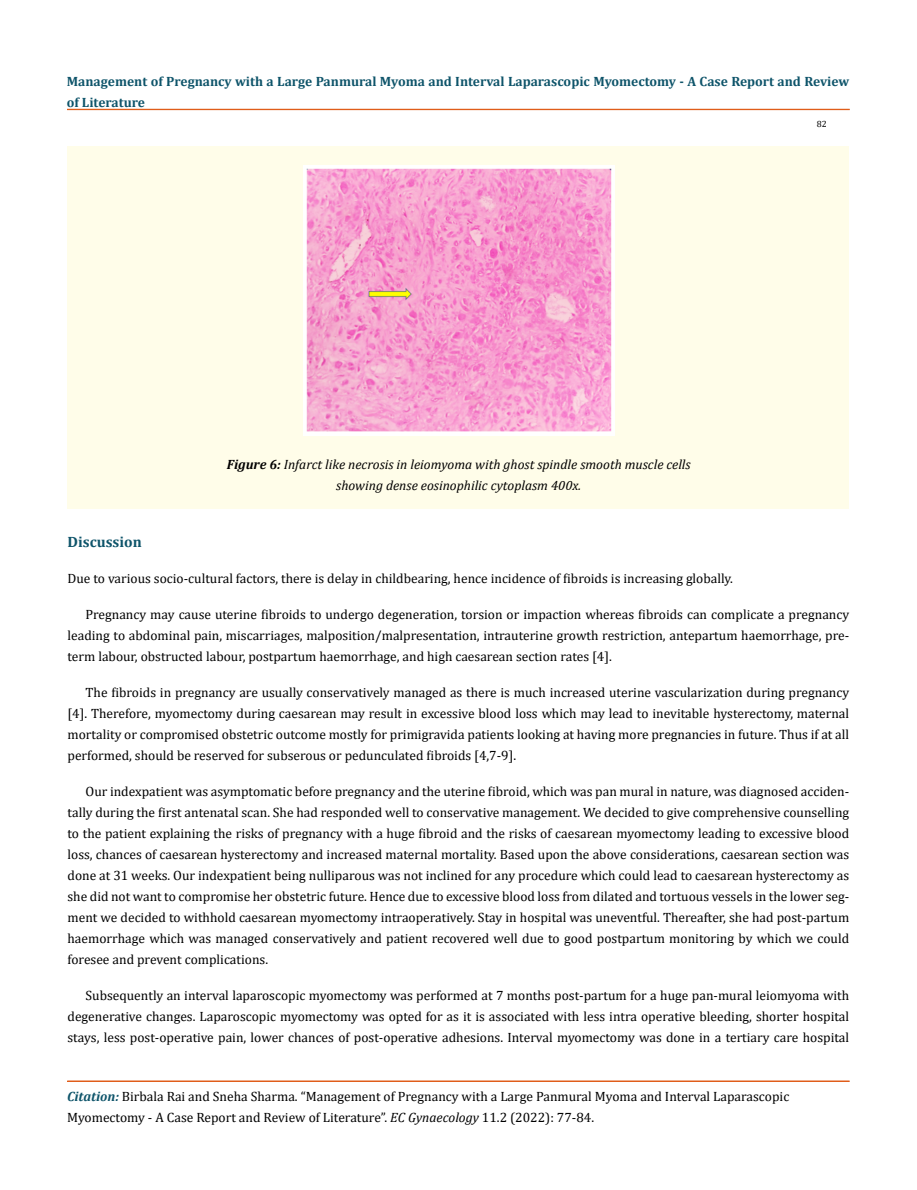
<style>
.page{position:relative;width:917px;height:1190px;background:#fff}
.page>*{position:absolute;margin:0;border:0;box-sizing:border-box;transform-origin:0 0}
.t1{font:700 15px "Cambria";color:#0e546a}
.t2{font:13.5px/21px "Cambria";color:#000;text-align:justify}
.t3{font:700 13.5px/21px "Cambria";color:#0e546a}
.t4{font:italic 13.5px/21px "Cambria";color:#000;text-align:center}
.t5{font:9px "Cambria";color:#000}
.s1{font-weight:700}
.s2{font-weight:700;font-style:italic;color:#0e546a}
.s3{font-style:italic}
</style>
<div class="page">
<div style="left:67px;top:109px;width:782px;height:1px;border:1px solid #e05d1a"></div>
<div style="left:67px;top:1081px;width:782px;height:1px;border:1px solid #e05d1a"></div>
<div style="left:68px;top:147px;width:781px;height:361px;background:#fffde9"></div>
<img style="left:303px;top:165px;width:311px;height:271px">
<p class="t3" style="left:67px;top:71px;width:783px">Management of Pregnancy with a Large Panmural Myoma and Interval Laparascopic Myomectomy - A Case Report and Review of Literature</p>
<p class="t5" style="left:816px;top:118px;width:11px">82</p>
<p class="t4" style="left:227px;top:453px;width:465px"><span class="s1">Figure 6:</span> Infarct like necrosis in leiomyoma with ghost spindle smooth muscle cells showing dense eosinophilic cytoplasm 400x.</p>
<p class="t1" style="left:68px;top:531px;width:76px">Discussion</p>
<p class="t2" style="left:68px;top:568px;width:667px">Due to various socio-cultural factors, there is delay in childbearing, hence incidence of fibroids is increasing globally.</p>
<p class="t2" style="left:68px;top:604px;width:783px;text-indent:18px">Pregnancy may cause uterine fibroids to undergo degeneration, torsion or impaction whereas fibroids can complicate a pregnancy leading to abdominal pain, miscarriages, malposition/malpresentation, intrauterine growth restriction, antepartum haemorrhage, pre&shy;term labour, obstructed labour, postpartum haemorrhage, and high caesarean section rates [4].</p>
<p class="t2" style="left:68px;top:682px;width:783px;text-indent:18px">The fibroids in pregnancy are usually conservatively managed as there is much increased uterine vascularization during pregnancy [4]. Therefore, myomectomy during caesarean may result in excessive blood loss which may lead to inevitable hysterectomy, maternal mortality or compromised obstetric outcome mostly for primigravida patients looking at having more pregnancies in future. Thus if at all performed, should be reserved for subserous or pedunculated fibroids [4,7-9].</p>
<p class="t2" style="left:67px;top:781px;width:783px;text-indent:18px">Our indexpatient was asymptomatic before pregnancy and the uterine fibroid, which was pan mural in nature, was diagnosed acciden&shy;tally during the first antenatal scan. She had responded well to conservative management. We decided to give comprehensive counselling to the patient explaining the risks of pregnancy with a huge fibroid and the risks of caesarean myomectomy leading to excessive blood loss, chances of caesarean hysterectomy and increased maternal mortality. Based upon the above considerations, caesarean section was done at 31 weeks. Our indexpatient being nulliparous was not inclined for any procedure which could lead to caesarean hysterectomy as she did not want to compromise her obstetric future. Hence due to excessive blood loss from dilated and tortuous vessels in the lower seg&shy;ment we decided to withhold caesarean myomectomy intraoperatively. Stay in hospital was uneventful. Thereafter, she had post-partum haemorrhage which was managed conservatively and patient recovered well due to good postpartum monitoring by which we could foresee and prevent complications.</p>
<p class="t2" style="left:67px;top:985px;width:783px;text-indent:18px">Subsequently an interval laparoscopic myomectomy was performed at 7 months post-partum for a huge pan-mural leiomyoma with degenerative changes. Laparoscopic myomectomy was opted for as it is associated with less intra operative bleeding, shorter hospital stays, less post-operative pain, lower chances of post-operative adhesions. Interval myomectomy was done in a tertiary care hospital</p>
<p class="t2" style="left:67px;top:1086px;width:723px"><span class="s2">Citation:</span> Birbala Rai and Sneha Sharma. “Management of Pregnancy with a Large Panmural Myoma and Interval Laparascopic<br>Myomectomy - A Case Report and Review of Literature”. <span class="s3">EC Gynaecology</span> 11.2 (2022): 77-84.</p>
</div>
